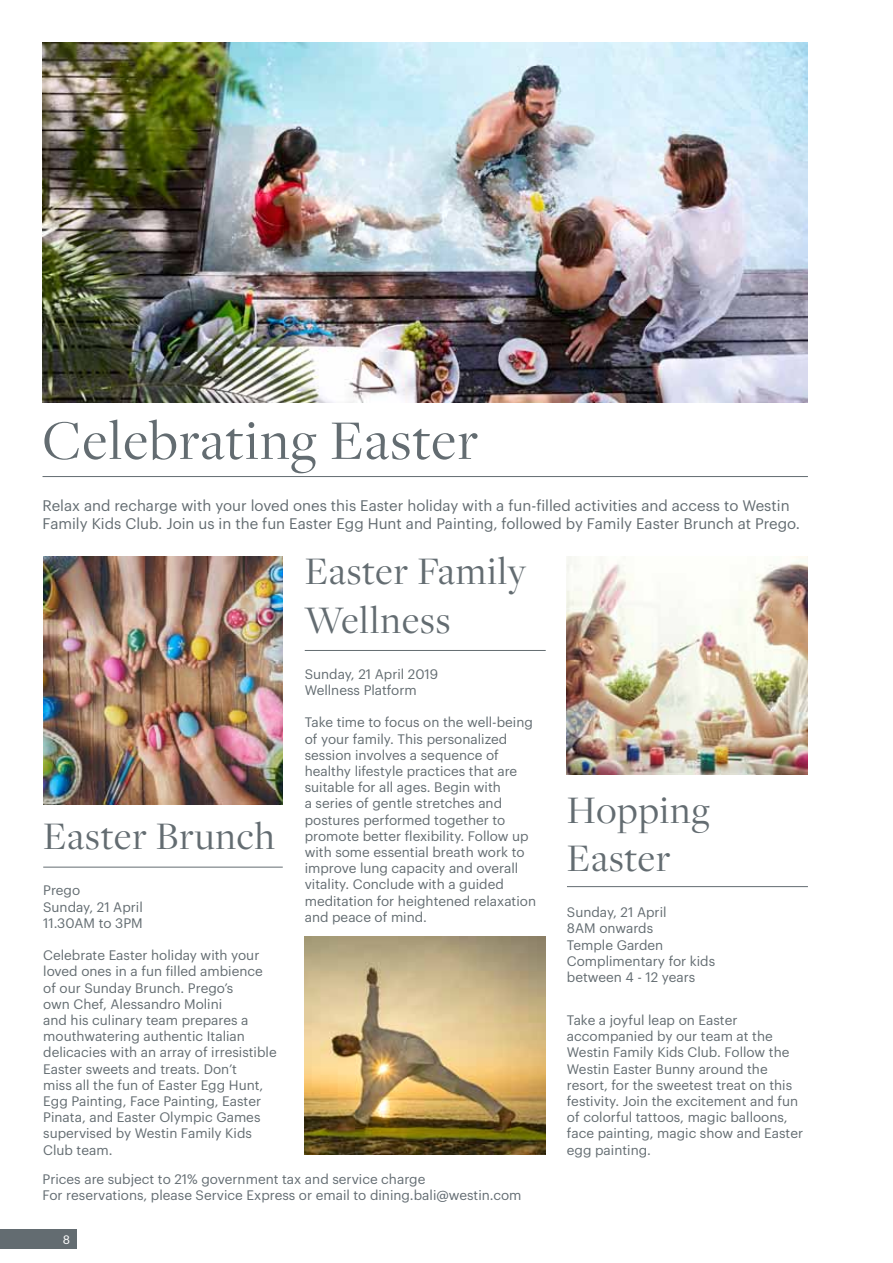
<style>
.page{position:relative;width:893px;height:1263px;background:#fff}
.page>*{position:absolute;margin:0;border:0;box-sizing:border-box;transform-origin:0 0}
.t1{font:58.05px "Freight Disp Pro";letter-spacing:.025em;color:#636c71}
.t2{font:40.5px/48.6px "Freight Disp Pro";letter-spacing:.025em;color:#636c71}
.t3{font:15px/18px "Graphik Starwood";color:#636c71}
.t4{font:13.5px/16.2px "Graphik Starwood";color:#636c71}
.t5{font:13.5px/16.2px "Graphik Starwood";color:#636c72}
.t6{font:12px "Graphik Starwood";color:#fff}
</style>
<div class="page">
<hr style="left:305px;top:650px;width:241px;height:1px;background:#636c71">
<img style="left:305px;top:937px;width:241px;height:217px">
<img style="left:43px;top:557px;width:240px;height:247px">
<div style="left:0;top:1229px;width:77px;height:20px;background:#636c71"></div>
<hr style="left:567px;top:886px;width:241px;height:1px;background:#636c71">
<hr style="left:43px;top:476px;width:765px;height:1px;background:#636c71">
<img style="left:43px;top:43px;width:765px;height:359px">
<img style="left:567px;top:557px;width:241px;height:217px">
<hr style="left:43px;top:867px;width:240px;height:1px;background:#636c71">
<h1 class="t1" style="left:43px;top:402px;width:437px">Celebrating Easter</h1>
<p class="t3" style="left:43px;top:495px;width:759px">Relax and recharge with your loved ones this Easter holiday with a fun-filled activities and access to Westin<br>Family Kids Club. Join us in the fun Easter Egg Hunt and Painting, followed by Family Easter Brunch at Prego.</p>
<h2 class="t2" style="left:43px;top:811px;width:233px">Easter Brunch</h2>
<p class="t4" style="left:43px;top:881px;width:101px">Prego<br>Sunday, 21 April<br>11.30AM to 3PM</p>
<p class="t4" style="left:43px;top:946px;width:235px">Celebrate Easter holiday with your loved ones in a fun filled ambience of our Sunday Brunch. Prego’s<br>own Chef, Alessandro Molini<br>and his culinary team prepares a mouthwatering authentic Italian delicacies with an array of irresistible<br>Easter sweets and treats. Don’t<br>miss all the fun of Easter Egg Hunt,<br>Egg Painting, Face Painting, Easter<br>Pinata, and Easter Olympic Games supervised by Westin Family Kids<br>Club team.</p>
<h2 class="t2" style="left:305px;top:546px;width:223px">Easter Family<br>Wellness</h2>
<p class="t4" style="left:305px;top:665px;width:135px">Sunday, 21 April 2019<br>Wellness Platform</p>
<p class="t4" style="left:305px;top:713px;width:233px">Take time to focus on the well-being of your family. This personalized session involves a sequence of healthy lifestyle practices that are suitable for all ages. Begin with<br>a series of gentle stretches and postures performed together to promote better flexibility. Follow up with some essential breath work to improve lung capacity and overall vitality. Conclude with a guided meditation for heightened relaxation and peace of mind.</p>
<p class="t5" style="left:43px;top:1169px;width:480px">Prices are subject to 21% government tax and service charge<br>For reservations, please Service Express or email to dining.bali@westin.com</p>
<p class="t6" style="left:63px;top:1230px;width:9px">8</p>
<h2 class="t2" style="left:567px;top:784px;width:144px">Hopping<br>Easter</h2>
<p class="t4" style="left:567px;top:903px;width:150px">Sunday, 21 April<br>8AM onwards<br>Temple Garden<br>Complimentary for kids between 4 - 12 years</p>
<p class="t4" style="left:567px;top:1011px;width:238px">Take a joyful leap on Easter accompanied by our team at the<br>Westin Family Kids Club. Follow the<br>Westin Easter Bunny around the resort, for the sweetest treat on this festivity. Join the excitement and fun of colorful tattoos, magic balloons, face painting, magic show and Easter egg painting.</p>
</div>
